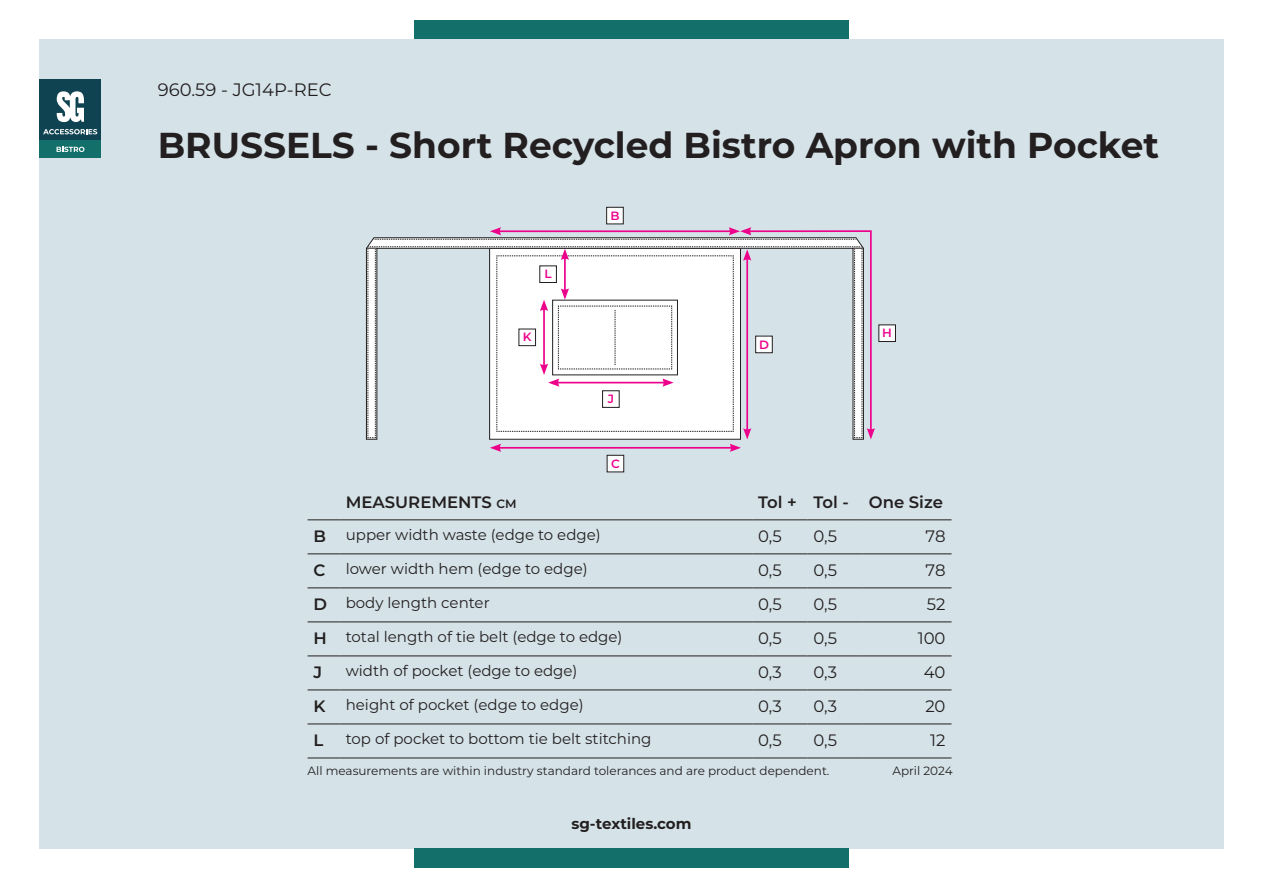
<style>
.page{position:relative;width:1263px;height:893px;background:#fff}
.page>*{position:absolute;margin:0;border:0;box-sizing:border-box;transform-origin:0 0}
.t1{font:700 36px "Montserrat";color:#231f20}
.t2{font:18px "Montserrat";color:#231f20}
.t3{font:16.5px "Montserrat";color:#231f20}
.t4{font:600 16.5px "Montserrat";color:#231f20}
.t5{font:15px "Montserrat";color:#231f20}
.t6{font:700 15px "Montserrat";color:#231f20}
.t7{font:12px "Montserrat";color:#231f20}
.t8{font:600 12px "Montserrat";color:#ed028c}
.s1{font-size:12px}
.s2{font-weight:600;font-size:16.5px}
</style>
<div class="page">
<div style="left:414px;top:20px;width:434px;height:19px;background:#126f69"></div>
<div style="left:39px;top:39px;width:1184px;height:809px;background:#d5e3e8"></div>
<div style="left:40px;top:79px;width:61px;height:61px;background:#104351"></div>
<svg style="left:57px;top:91px;width:27px;height:31px"></svg>
<svg style="left:43px;top:129px;width:54px;height:5px"></svg>
<div style="left:40px;top:140px;width:61px;height:18px;background:#126f69"></div>
<svg style="left:57px;top:147px;width:27px;height:5px"></svg>
<div style="left:414px;top:849px;width:434px;height:19px;background:#126f69"></div>
<hr style="left:308px;top:519px;width:32px;height:1px;background:#231f20">
<hr style="left:340px;top:519px;width:412px;height:1px;background:#231f20">
<hr style="left:752px;top:519px;width:55px;height:1px;background:#231f20">
<hr style="left:807px;top:519px;width:56px;height:1px;background:#231f20">
<hr style="left:863px;top:519px;width:88px;height:1px;background:#231f20">
<hr style="left:308px;top:553px;width:32px;height:1px;background:#231f20">
<hr style="left:340px;top:553px;width:412px;height:1px;background:#231f20">
<hr style="left:752px;top:553px;width:55px;height:1px;background:#231f20">
<hr style="left:807px;top:553px;width:56px;height:1px;background:#231f20">
<hr style="left:863px;top:553px;width:88px;height:1px;background:#231f20">
<hr style="left:308px;top:587px;width:32px;height:1px;background:#231f20">
<hr style="left:340px;top:587px;width:412px;height:1px;background:#231f20">
<hr style="left:752px;top:587px;width:55px;height:1px;background:#231f20">
<hr style="left:807px;top:587px;width:56px;height:1px;background:#231f20">
<hr style="left:863px;top:587px;width:88px;height:1px;background:#231f20">
<hr style="left:308px;top:621px;width:32px;height:1px;background:#231f20">
<hr style="left:340px;top:621px;width:412px;height:1px;background:#231f20">
<hr style="left:752px;top:621px;width:55px;height:1px;background:#231f20">
<hr style="left:807px;top:621px;width:56px;height:1px;background:#231f20">
<hr style="left:863px;top:621px;width:88px;height:1px;background:#231f20">
<hr style="left:308px;top:655px;width:32px;height:1px;background:#231f20">
<hr style="left:340px;top:655px;width:412px;height:1px;background:#231f20">
<hr style="left:752px;top:655px;width:55px;height:1px;background:#231f20">
<hr style="left:807px;top:655px;width:56px;height:1px;background:#231f20">
<hr style="left:863px;top:655px;width:88px;height:1px;background:#231f20">
<hr style="left:308px;top:690px;width:32px;height:1px;background:#231f20">
<hr style="left:340px;top:690px;width:412px;height:1px;background:#231f20">
<hr style="left:752px;top:690px;width:55px;height:1px;background:#231f20">
<hr style="left:807px;top:690px;width:56px;height:1px;background:#231f20">
<hr style="left:863px;top:690px;width:88px;height:1px;background:#231f20">
<hr style="left:308px;top:724px;width:32px;height:1px;background:#231f20">
<hr style="left:340px;top:724px;width:412px;height:1px;background:#231f20">
<hr style="left:752px;top:724px;width:55px;height:1px;background:#231f20">
<hr style="left:807px;top:724px;width:56px;height:1px;background:#231f20">
<hr style="left:863px;top:724px;width:88px;height:1px;background:#231f20">
<hr style="left:308px;top:758px;width:32px;height:1px;background:#231f20">
<hr style="left:340px;top:758px;width:412px;height:1px;background:#231f20">
<hr style="left:752px;top:758px;width:55px;height:1px;background:#231f20">
<hr style="left:807px;top:758px;width:56px;height:1px;background:#231f20">
<hr style="left:863px;top:758px;width:88px;height:1px;background:#231f20">
<div style="left:607px;top:207px;width:16px;height:17px;background:#fff"></div>
<div style="left:606px;top:207px;width:17px;height:17px;border:1px solid #231f20"></div>
<div style="left:607px;top:455px;width:17px;height:17px;background:#fff"></div>
<div style="left:607px;top:455px;width:17px;height:17px;border:1px solid #231f20"></div>
<div style="left:879px;top:325px;width:16px;height:16px;background:#fff"></div>
<div style="left:879px;top:325px;width:17px;height:17px;border:1px solid #231f20"></div>
<svg style="left:366px;top:227px;width:509px;height:225px"></svg>
<div style="left:519px;top:329px;width:16px;height:17px;background:#fff"></div>
<div style="left:519px;top:329px;width:17px;height:17px;border:1px solid #231f20"></div>
<p class="t2" style="left:158px;top:78px;width:175px">960.59 - JG14P-REC</p>
<h1 class="t1" style="left:158px;top:120px;width:1003px">BRUSSELS - Short Recycled Bistro Apron with Pocket</h1>
<p class="t8" style="left:544px;top:266px;width:9px">L</p>
<p class="t8" style="left:610px;top:207px;width:11px">B</p>
<p class="t8" style="left:523px;top:329px;width:10px">K</p>
<p class="t8" style="left:882px;top:325px;width:11px">H</p>
<p class="t8" style="left:759px;top:336px;width:11px">D</p>
<p class="t8" style="left:608px;top:390px;width:8px">J</p>
<p class="t8" style="left:611px;top:455px;width:10px">C</p>
<p class="t4" style="left:346px;top:490px;width:172px">MEASUREMENTS <span class="s1">CM</span></p>
<p class="t4" style="left:758px;top:490px;width:186px">Tol + Tol - One Size</p>
<p class="t5" style="left:314px;top:525px;width:289px"><span class="s2">B</span> upper width waste (edge to edge)</p>
<p class="t3" style="left:758px;top:525px;width:25px">0,5</p>
<p class="t3" style="left:813px;top:525px;width:25px">0,5</p>
<p class="t3" style="left:926px;top:525px;width:21px">78</p>
<p class="t5" style="left:314px;top:559px;width:276px"><span class="s2">C</span> lower width hem (edge to edge)</p>
<p class="t3" style="left:758px;top:559px;width:25px">0,5</p>
<p class="t3" style="left:813px;top:559px;width:25px">0,5</p>
<p class="t3" style="left:926px;top:559px;width:21px">78</p>
<p class="t5" style="left:314px;top:593px;width:178px"><span class="s2">D</span> body length center</p>
<p class="t3" style="left:758px;top:593px;width:25px">0,5</p>
<p class="t3" style="left:813px;top:593px;width:25px">0,5</p>
<p class="t3" style="left:927px;top:593px;width:20px">52</p>
<p class="t5" style="left:314px;top:627px;width:310px"><span class="s2">H</span> total length of tie belt (edge to edge)</p>
<p class="t3" style="left:758px;top:627px;width:25px">0,5</p>
<p class="t3" style="left:813px;top:627px;width:25px">0,5</p>
<p class="t3" style="left:918px;top:627px;width:29px">100</p>
<p class="t4" style="left:314px;top:660px;width:10px">J</p>
<p class="t5" style="left:346px;top:661px;width:233px">width of pocket (edge to edge)</p>
<p class="t3" style="left:758px;top:661px;width:25px">0,3</p>
<p class="t3" style="left:813px;top:661px;width:25px">0,3</p>
<p class="t3" style="left:924px;top:661px;width:23px">40</p>
<p class="t5" style="left:314px;top:695px;width:272px"><span class="s2">K</span> height of pocket (edge to edge)</p>
<p class="t3" style="left:758px;top:695px;width:25px">0,3</p>
<p class="t3" style="left:813px;top:695px;width:25px">0,3</p>
<p class="t3" style="left:925px;top:695px;width:22px">20</p>
<p class="t4" style="left:314px;top:728px;width:11px">L</p>
<p class="t5" style="left:346px;top:729px;width:307px">top of pocket to bottom tie belt stitching</p>
<p class="t3" style="left:758px;top:729px;width:25px">0,5</p>
<p class="t3" style="left:813px;top:729px;width:25px">0,5</p>
<p class="t3" style="left:930px;top:729px;width:17px">12</p>
<p class="t7" style="left:308px;top:762px;width:523px">All measurements are within industry standard tolerances and are product dependent.</p>
<p class="t7" style="left:892px;top:762px;width:62px">April 2024</p>
<p class="t6" style="left:571px;top:812px;width:121px">sg-textiles.com</p>
</div>
